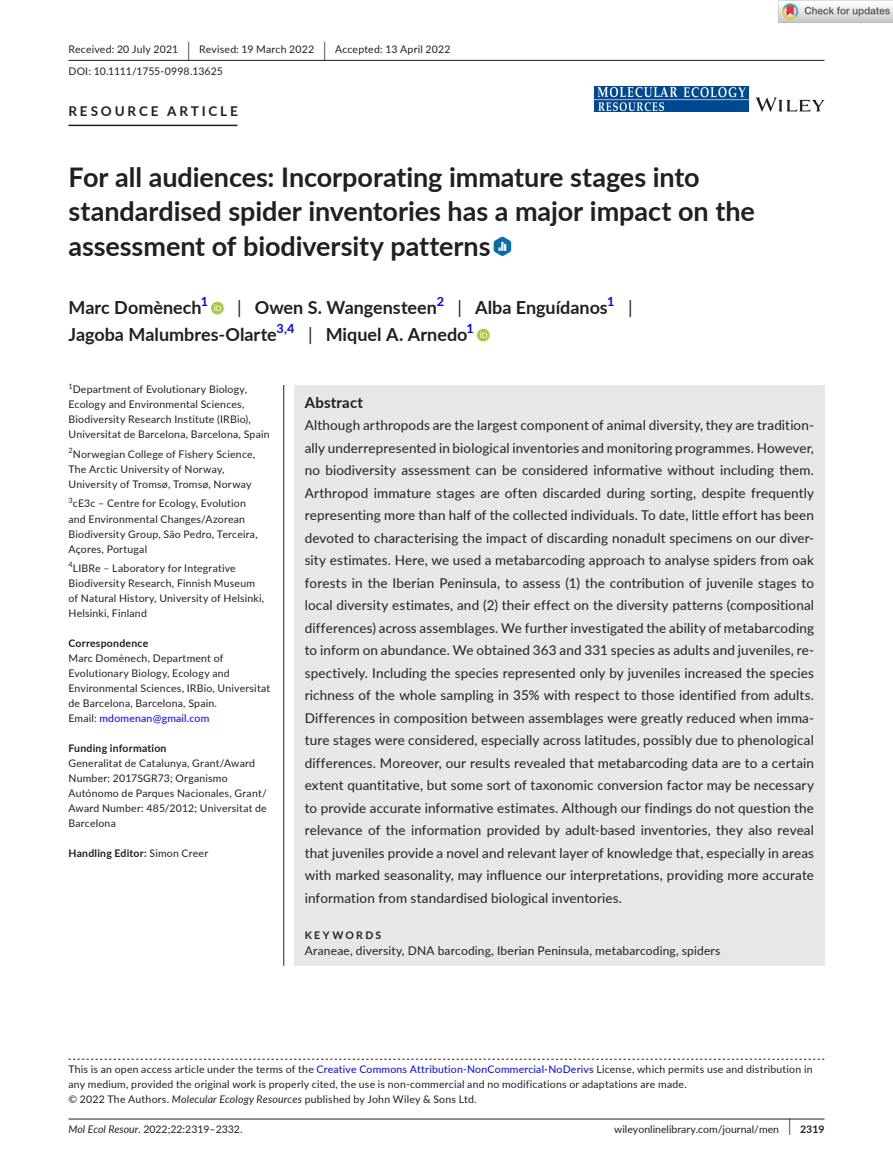
<style>
.page{position:relative;width:893px;height:1174px;background:#fff}
.page>*{position:absolute;margin:0;border:0;box-sizing:border-box;transform-origin:0 0}
.t1{font:700 27px/34.5px "Lato";letter-spacing:-.005em;color:#231f20}
.t2{font:700 18px "Lato";color:#231f20}
.t3{font:18px "Lato";color:#231f20}
.t4{font:700 15px "Lato";letter-spacing:.015em;color:#231f20}
.t5{font:13.5px/22.5px "Lato";letter-spacing:.01em;color:#231f20;text-align:justify}
.t6{font:700 13.5px "Lato";letter-spacing:.21em;color:#231f20}
.t7{font:700 12.6px "Lato";color:#00f}
.t8{font:12px "Lato";letter-spacing:.015em;color:#231f20}
.t9{font:10.5px/15px "Lato";letter-spacing:.02em;color:#231f20}
.t10{font:10.5px "Lato";color:#231f20}
.t11{font:700 10.5px "Lato";letter-spacing:.02em;color:#231f20}
.t12{font:700 10.5px "Lato";letter-spacing:.22em;color:#231f20}
.t13{font:7.35px "Lato";color:#231f20}
.s1{font-size:19.65px}
.s2{font-weight:400}
.s3{color:#00f}
.s4{font-style:italic}
.s5{font-size:17.4px}
.s6{font-weight:700}
</style>
<div class="page">
<hr style="left:68px;top:1118px;width:756px;height:1px;background:#231f20">
<svg style="left:756px;top:97px;width:68px;height:15px"></svg>
<img style="left:595px;top:86px;width:153px;height:26px">
<hr style="left:68px;top:60px;width:756px;height:1px;background:#231f20">
<hr style="left:68px;top:125px;width:169px;height:1px;background:#231f20">
<svg style="left:494px;top:237px;width:17px;height:19px"></svg>
<svg style="left:211px;top:302px;width:13px;height:12px"></svg>
<svg style="left:214px;top:304px;width:7px;height:7px"></svg>
<div style="left:477px;top:329px;width:13px;height:12px;background:#a5cd39;border-radius:50%"></div>
<svg style="left:480px;top:331px;width:7px;height:7px"></svg>
<svg style="left:68px;top:1058px;width:756px;height:1px"></svg>
<div style="left:294px;top:385px;width:530px;height:580px;background:#e6e7e9"></div>
<hr style="left:283px;top:385px;width:1px;height:580px;background:#231f20">
<img style="left:779px;top:0;width:114px;height:23px">
<p class="t9" style="left:68px;top:38px;width:384px;line-height:21.8px">Received: 20 July 2021 <span class="s1">|</span> Revised: 19 March 2022 <span class="s1">|</span> Accepted: 13 April 2022<br>DOI: 10.1111/1755-0998.13625</p>
<p class="t6" style="left:68px;top:101px;width:171px">RESOURCE ARTICLE</p>
<h1 class="t1" style="left:68px;top:159px;width:688px">For all audiences: Incorporating immature stages into standardised spider inventories has a major impact on the assessment of biodiversity patterns</h1>
<h2 class="t2" style="left:68px;top:295px;width:135px">Marc Domènech</h2>
<p class="t7" style="left:201px;top:292px;width:9px">1</p>
<h2 class="t2" style="left:237px;top:295px;width:201px"><span class="s2">|</span> Owen S. Wangensteen</h2>
<p class="t7" style="left:437px;top:292px;width:9px">2</p>
<h2 class="t2" style="left:457px;top:295px;width:152px"><span class="s2">|</span> Alba Enguídanos</h2>
<p class="t7" style="left:607px;top:292px;width:9px">1</p>
<h2 class="t3" style="left:628px;top:295px;width:6px">|</h2>
<h2 class="t2" style="left:68px;top:322px;width:210px">Jagoba Malumbres-Olarte</h2>
<p class="t7" style="left:277px;top:319px;width:19px">3,4</p>
<h2 class="t2" style="left:308px;top:322px;width:161px"><span class="s2">|</span> Miquel A. Arnedo</h2>
<p class="t7" style="left:467px;top:319px;width:9px">1</p>
<p class="t13" style="left:68px;top:381px;width:6px">1</p>
<p class="t9" style="left:68px;top:382px;width:203px;text-indent:4px">Department of Evolutionary Biology, Ecology and Environmental Sciences, Biodiversity Research Institute (IRBio), Universitat de Barcelona, Barcelona, Spain</p>
<p class="t9" style="left:68px;top:446px;width:188px"><sup>2</sup>Norwegian College of Fishery Science,<br>The Arctic University of Norway,<br>University of Tromsø, Tromsø, Norway</p>
<p class="t9" style="left:68px;top:496px;width:191px"><sup>3</sup>cE3c – Centre for Ecology, Evolution and Environmental Changes/Azorean Biodiversity Group, São Pedro, Terceira, Açores, Portugal</p>
<p class="t9" style="left:68px;top:560px;width:197px"><sup>4</sup>LIBRe – Laboratory for Integrative Biodiversity Research, Finnish Museum of Natural History, University of Helsinki, Helsinki, Finland</p>
<p class="t11" style="left:68px;top:635px;width:81px">Correspondence</p>
<p class="t9" style="left:68px;top:650px;width:203px">Marc Domènech, Department of Evolutionary Biology, Ecology and Environmental Sciences, IRBio, Universitat de Barcelona, Barcelona, Spain.<br>Email: <span class="s3">mdomenan@gmail.com</span></p>
<p class="t11" style="left:68px;top:740px;width:100px">Funding information</p>
<p class="t9" style="left:68px;top:755px;width:200px">Generalitat de Catalunya, Grant/Award<br>Number: 2017SGR73; Organismo<br>Autónomo de Parques Nacionales, Grant/<br>Award Number: 485/2012; Universitat de<br>Barcelona</p>
<p class="t11" style="left:68px;top:845px;width:141px">Handling Editor: <span class="s2">Simon Creer</span></p>
<p class="t4" style="left:305px;top:391px;width:60px">Abstract</p>
<p class="t5" style="left:305px;top:413px;width:511px">Although arthropods are the largest component of animal diversity, they are tradition&shy;ally underrepresented in biological inventories and monitoring programmes. However, no biodiversity assessment can be considered informative without including them.<br>Arthropod immature stages are often discarded during sorting, despite frequently representing more than half of the collected individuals. To date, little effort has been devoted to characterising the impact of discarding nonadult specimens on our diver&shy;sity estimates. Here, we used a metabarcoding approach to analyse spiders from oak forests in the Iberian Peninsula, to assess (1) the contribution of juvenile stages to local diversity estimates, and (2) their effect on the diversity patterns (compositional differences) across assemblages. We further investigated the ability of metabarcoding to inform on abundance. We obtained 363 and 331 species as adults and juveniles, re&shy;spectively. Including the species represented only by juveniles increased the species richness of the whole sampling in 35% with respect to those identified from adults.<br>Differences in composition between assemblages were greatly reduced when imma&shy;ture stages were considered, especially across latitudes, possibly due to phenological differences. Moreover, our results revealed that metabarcoding data are to a certain extent quantitative, but some sort of taxonomic conversion factor may be necessary to provide accurate informative estimates. Although our findings do not question the relevance of the information provided by adult-based inventories, they also reveal that juveniles provide a novel and relevant layer of knowledge that, especially in areas with marked seasonality, may influence our interpretations, providing more accurate information from standardised biological inventories.</p>
<p class="t12" style="left:305px;top:927px;width:78px">KEYWORDS</p>
<p class="t8" style="left:305px;top:942px;width:417px">Araneae, diversity, DNA barcoding, Iberian Peninsula, metabarcoding, spiders</p>
<p class="t9" style="left:68px;top:1061px;width:746px">This is an open access article under the terms of the <span class="s3">Creative Commons Attribution-NonCommercial-NoDerivs</span> License, which permits use and distribution in any medium, provided the original work is properly cited, the use is non-commercial and no modifications or adaptations are made.<br>© 2022 The Authors. <span class="s4">Molecular Ecology Resources</span> published by John Wiley &amp; Sons Ltd.</p>
<p class="t10" style="left:68px;top:1121px;width:176px"><span class="s4">Mol Ecol Resour.</span> 2022;22:2319–2332.</p>
<p class="t10" style="left:614px;top:1121px;width:212px">wileyonlinelibrary.com/journal/men <span class="s5">|</span> <span class="s6">2319</span></p>
</div>
